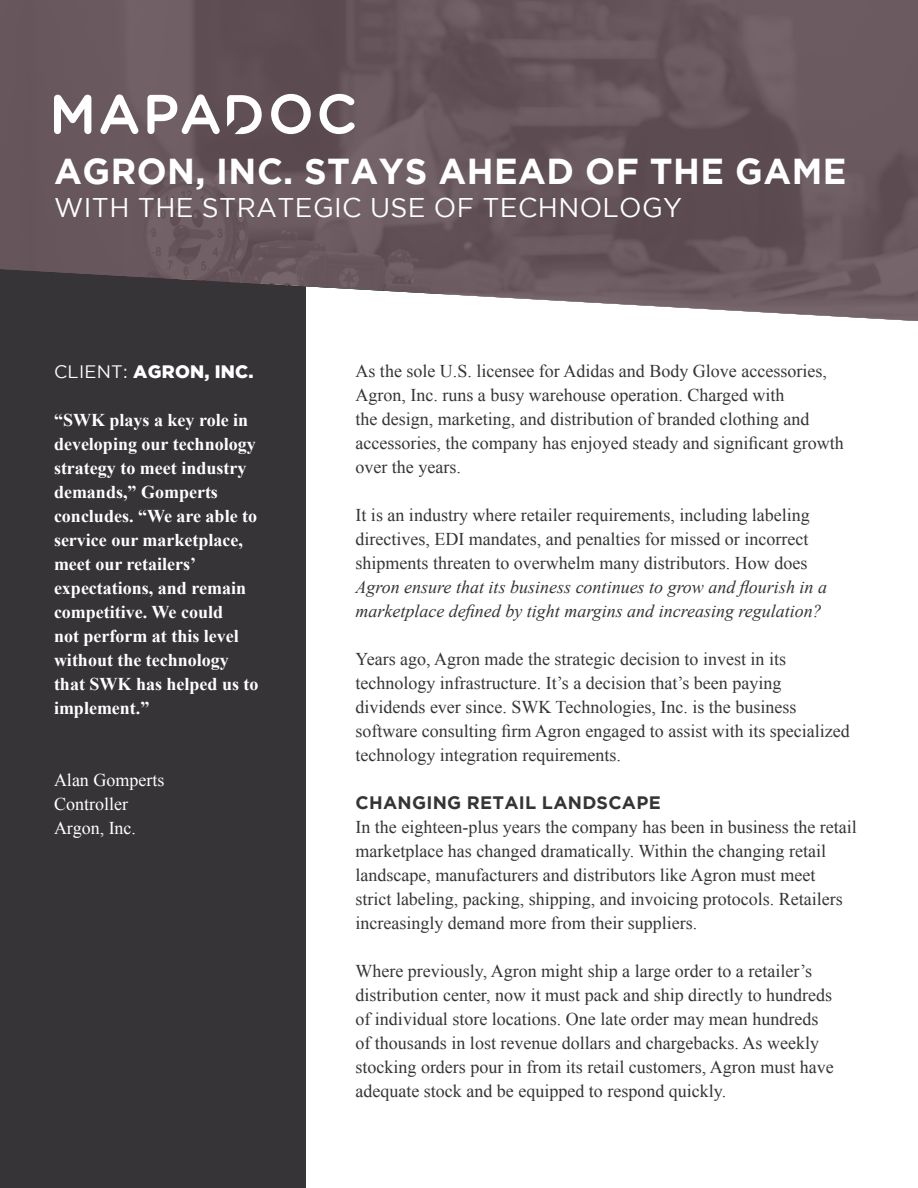
<style>
.page{position:relative;width:918px;height:1188px;background:#fff}
.page>*{position:absolute;margin:0;border:0;box-sizing:border-box;transform-origin:0 0}
.Header_1{font:700 36px "Gotham";letter-spacing:.015em;color:#fff}
.Header_1-2{font:27px "Gotham";letter-spacing:.015em;color:#fff}
.t1{font:18px/24px "Times New Roman";color:#363436}
.t2{font:700 18px/24px "Times New Roman";color:#fff}
.t3{font:18px "Times New Roman";color:#fff}
.Body_Text_Header{font:700 18px "Gotham";letter-spacing:.015em;color:#363436}
.t4{font:900 18px "Gotham";letter-spacing:.015em;color:#fff}
.s1{font-weight:400}
.s2{font-style:italic}
</style>
<div class="page">
<div style="left:0;top:256px;width:306px;height:932px;background:#363436"></div>
<svg style="left:0;top:0;width:918px;height:321px;background:#6a5b60"></svg>
<svg style="left:227px;top:95px;width:35px;height:39px"></svg>
<svg style="left:54px;top:95px;width:37px;height:39px"></svg>
<svg style="left:100px;top:94px;width:38px;height:40px"></svg>
<svg style="left:147px;top:94px;width:73px;height:40px"></svg>
<svg style="left:271px;top:94px;width:40px;height:40px"></svg>
<svg style="left:320px;top:94px;width:35px;height:40px"></svg>
<p class="Header_1" style="left:54px;top:150px;width:794px">AGRON, INC. STAYS AHEAD OF THE GAME</p>
<p class="Header_1-2" style="left:54px;top:192px;width:630px">WITH THE STRATEGIC USE OF TECHNOLOGY</p>
<p class="t4" style="left:54px;top:361px;width:201px"><span class="s1">CLIENT:</span> AGRON, INC.</p>
<p class="t2" style="left:54px;top:407px;width:206px">“SWK plays a key role in developing our technology strategy to meet industry demands,” Gomperts concludes. “We are able to service our marketplace, meet our retailers’ expectations, and remain competitive. We could<br>not perform at this level without the technology that SWK has helped us to implement.”</p>
<p class="t3" style="left:54px;top:768px;width:112px">Alan Gomperts</p>
<p class="t3" style="left:54px;top:792px;width:75px">Controller</p>
<p class="t3" style="left:54px;top:816px;width:84px">Argon, Inc.</p>
<p class="t1" style="left:356px;top:359px;width:490px">As the sole U.S. licensee for Adidas and Body Glove accessories, Agron, Inc. runs a busy warehouse operation. Charged with<br>the design, marketing, and distribution of branded clothing and accessories, the company has enjoyed steady and significant growth over the years.</p>
<p class="t1" style="left:356px;top:503px;width:473px">It is an industry where retailer requirements, including labeling directives, EDI mandates, and penalties for missed or incorrect shipments threaten to overwhelm many distributors. How does <span class="s2">Agron ensure that its business continues to grow and flourish in a marketplace defined by tight margins and increasing regulation?</span></p>
<p class="t1" style="left:356px;top:647px;width:496px">Years ago, Agron made the strategic decision to invest in its technology infrastructure. It’s a decision that’s been paying dividends ever since. SWK Technologies, Inc. is the business software consulting firm Agron engaged to assist with its specialized technology integration requirements.</p>
<p class="Body_Text_Header" style="left:356px;top:792px;width:307px">CHANGING RETAIL LANDSCAPE</p>
<p class="t1" style="left:356px;top:815px;width:503px">In the eighteen-plus years the company has been in business the retail marketplace has changed dramatically. Within the changing retail landscape, manufacturers and distributors like Agron must meet<br>strict labeling, packing, shipping, and invoicing protocols. Retailers increasingly demand more from their suppliers.</p>
<p class="t1" style="left:356px;top:959px;width:480px">Where previously, Agron might ship a large order to a retailer’s distribution center, now it must pack and ship directly to hundreds of individual store locations. One late order may mean hundreds of thousands in lost revenue dollars and chargebacks. As weekly stocking orders pour in from its retail customers, Agron must have adequate stock and be equipped to respond quickly.</p>
</div>
